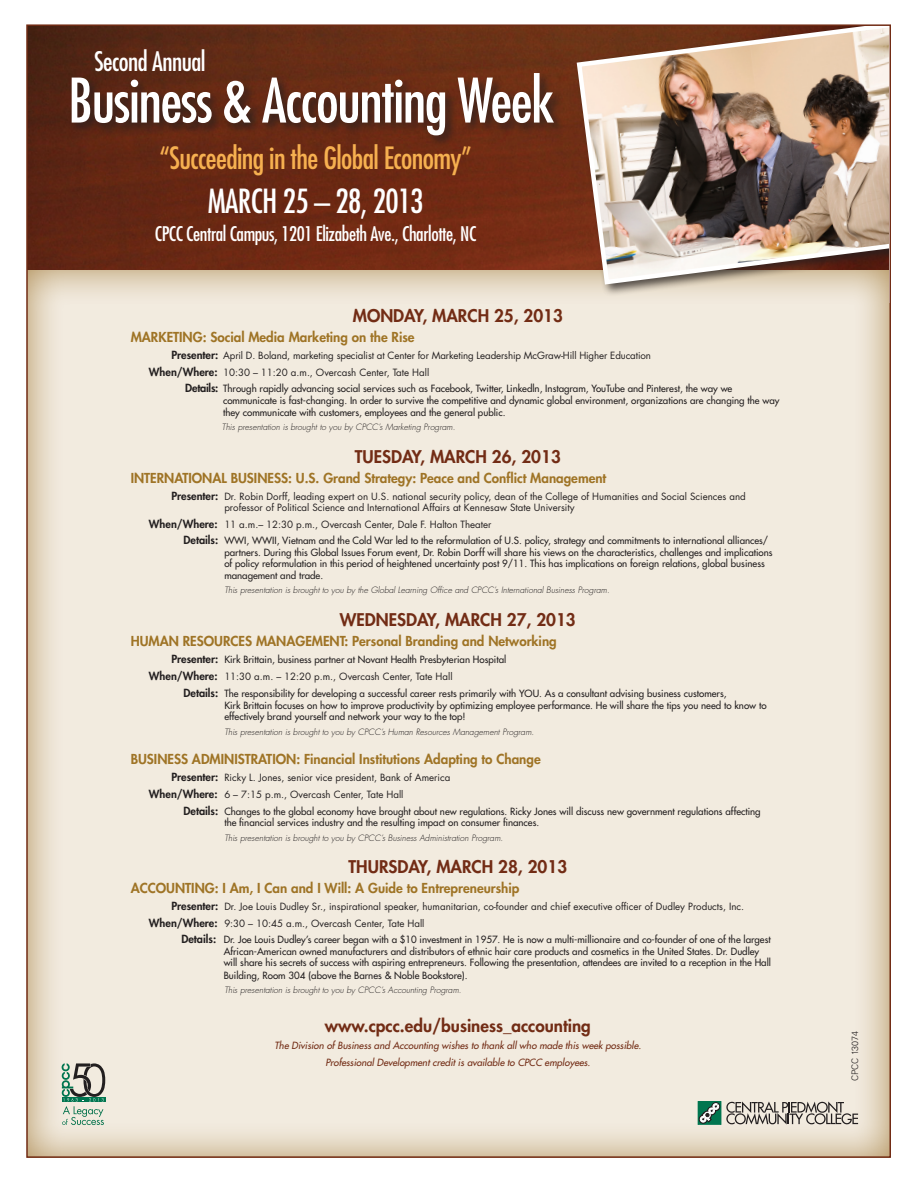
<style>
.page{position:relative;width:918px;height:1188px;background:#fff}
.page>*{position:absolute;margin:0;border:0;box-sizing:border-box;transform-origin:0 0}
.t1{font:condensed 59.7px "Futura Std";letter-spacing:-.02em;color:#fff}
.t2{font:condensed 32.4px "Futura Std";letter-spacing:-.02em;color:#fff}
.t3{font:condensed 29.85px "Futura Std";letter-spacing:-.02em;color:#f6b050}
.t4{font:condensed 26.25px "Futura Std";letter-spacing:-.02em;color:#fff}
.t5{font:condensed 19.65px "Futura Std";letter-spacing:-.02em;color:#fff}
.t6{font:800 17.1px "Futura Std";color:#722c15}
.t7{font:800 13.35px "Futura Std";color:#9f7426}
.t8{font:500 9.75px/11.7px "Futura Std";color:#231f20}
.t9{font:9.75px/11.7px "Futura Std";color:#231f20}
.t10{font:italic 500 9.75px "Futura Std";color:#722c15}
.t11{font:300 9px "Univers LT Std";color:#231f20}
.t12{font:italic 300 8.55px "Futura Std";color:#231f20}
.s1{font-weight:800;font-size:10.95px}
</style>
<div class="page">
<div style="left:23px;top:268px;width:867px;height:891px;background:#9f7426;opacity:.75"></div>
<img style="left:29px;top:27px;width:545px;height:243px">
<div style="left:69px;top:71px;width:496px;height:77px;background:#231f20;opacity:.75"></div>
<svg style="left:62px;top:1063px;width:43px;height:62px;background:#a2b3a4"></svg>
<div style="left:574px;top:18px;width:344px;height:279px;background:#231f20;opacity:.75"></div>
<img style="left:574px;top:27px;width:314px;height:260px">
<div style="left:890px;top:24px;width:28px;height:279px;background:#fff"></div>
<div style="left:536px;top:0;width:382px;height:24px;background:#fff"></div>
<svg style="left:726px;top:1102px;width:132px;height:23px;background:#b1aba3"></svg>
<div style="left:698px;top:1102px;width:23px;height:22px;border:1px solid #00754f"></div>
<div style="left:699px;top:1115px;width:8px;height:8px;border:1px solid #231f20;border-radius:50%"></div>
<div style="left:712px;top:1103px;width:8px;height:8px;border:1px solid #231f20;border-radius:50%"></div>
<svg style="left:700px;top:1104px;width:19px;height:18px"></svg>
<p class="t4" style="left:95px;top:46px;width:113px">Second Annual</p>
<p class="t1" style="left:68px;top:65px;width:488px">Business &amp; Accounting Week</p>
<p class="t3" style="left:160px;top:140px;width:313px">“Succeeding in the Global Economy”</p>
<p class="t2" style="left:208px;top:182px;width:217px">MARCH 25 – 28, 2013</p>
<p class="t5" style="left:155px;top:222px;width:323px">CPCC Central Campus, 1201 Elizabeth Ave., Charlotte, NC</p>
<p class="t6" style="left:353px;top:305px;width:212px">MONDAY, MARCH 25, 2013</p>
<p class="t7" style="left:131px;top:329px;width:285px">MARKETING: Social Media Marketing on the Rise</p>
<p class="t9" style="left:171px;top:350px;width:481px"><span class="s1">Presenter:</span> April D. Boland, marketing specialist at Center for Marketing Leadership McGraw-Hill Higher Education</p>
<p class="t9" style="left:149px;top:367px;width:282px"><span class="s1">When/Where:</span> 10:30 – 11:20 a.m., Overcash Center, Tate Hall</p>
<p class="t8" style="left:223px;top:382px;width:558px;text-indent:-38px"><span class="s1">Details:</span> Through rapidly advancing social services such as Facebook, Twitter, Linkedln, Instagram, YouTube and Pinterest, the way we communicate is fast-changing. In order to survive the competitive and dynamic global environment, organizations are changing the way they communicate with customers, employees and the general public.</p>
<p class="t12" style="left:222px;top:421px;width:235px">This presentation is brought to you by CPCC’s Marketing Program.</p>
<p class="t6" style="left:355px;top:445px;width:207px">TUESDAY, MARCH 26, 2013</p>
<p class="t7" style="left:131px;top:469px;width:477px">INTERNATIONAL BUSINESS: U.S. Grand Strategy: Peace and Conflict Management</p>
<p class="t9" style="left:224px;top:490px;width:523px;text-indent:-53px"><span class="s1">Presenter:</span> Dr. Robin Dorff, leading expert on U.S. national security policy, dean of the College of Humanities and Social Sciences and professor of Political Science and International Affairs at Kennesaw State University</p>
<p class="t9" style="left:149px;top:519px;width:344px"><span class="s1">When/Where:</span> 11 a.m.– 12:30 p.m., Overcash Center, Dale F. Halton Theater</p>
<p class="t8" style="left:224px;top:535px;width:550px;text-indent:-41px"><span class="s1">Details:</span> WWI, WWII, Vietnam and the Cold War led to the reformulation of U.S. policy, strategy and commitments to international alliances/ partners. During this Global Issues Forum event, Dr. Robin Dorff will share his views on the characteristics, challenges and implications of policy reformulation in this period of heightened uncertainty post 9/11. This has implications on foreign relations, global business management and trade.</p>
<p class="t12" style="left:224px;top:585px;width:387px">This presentation is brought to you by the Global Learning Office and CPCC’s International Business Program.</p>
<p class="t6" style="left:340px;top:609px;width:237px">WEDNESDAY, MARCH 27, 2013</p>
<p class="t7" style="left:131px;top:633px;width:428px">HUMAN RESOURCES MANAGEMENT: Personal Branding and Networking</p>
<p class="t8" style="left:171px;top:654px;width:336px"><span class="s1">Presenter:</span> Kirk Brittain, business partner at Novant Health Presbyterian Hospital</p>
<p class="t9" style="left:149px;top:671px;width:305px"><span class="s1">When/Where:</span> 11:30 a.m. – 12:20 p.m., Overcash Center, Tate Hall</p>
<p class="t8" style="left:224px;top:688px;width:544px;text-indent:-41px"><span class="s1">Details:</span> The responsibility for developing a successful career rests primarily with YOU. As a consultant advising business customers,<br>Kirk Brittain focuses on how to improve productivity by optimizing employee performance. He will share the tips you need to know to effectively brand yourself and network your way to the top!</p>
<p class="t12" style="left:224px;top:726px;width:311px">This presentation is brought to you by CPCC’s Human Resources Management Program.</p>
<p class="t7" style="left:131px;top:750px;width:412px">BUSINESS ADMINISTRATION: Financial Institutions Adapting to Change</p>
<p class="t9" style="left:171px;top:771px;width:280px"><span class="s1">Presenter:</span> Ricky L. Jones, senior vice president, Bank of America</p>
<p class="t9" style="left:149px;top:788px;width:256px"><span class="s1">When/Where:</span> 6 – 7:15 p.m., Overcash Center, Tate Hall</p>
<p class="t8" style="left:224px;top:805px;width:538px;text-indent:-41px"><span class="s1">Details:</span> Changes to the global economy have brought about new regulations. Ricky Jones will discuss new government regulations affecting the financial services industry and the resulting impact on consumer finances.</p>
<p class="t12" style="left:224px;top:832px;width:280px">This presentation is brought to you by CPCC’s Business Administration Program.</p>
<p class="t6" style="left:349px;top:856px;width:220px">THURSDAY, MARCH 28, 2013</p>
<p class="t7" style="left:131px;top:880px;width:390px">ACCOUNTING: I Am, I Can and I Will: A Guide to Entrepreneurship</p>
<p class="t9" style="left:171px;top:901px;width:574px"><span class="s1">Presenter:</span> Dr. Joe Louis Dudley Sr., inspirational speaker, humanitarian, co-founder and chief executive officer of Dudley Products, Inc.</p>
<p class="t9" style="left:149px;top:918px;width:277px"><span class="s1">When/Where:</span> 9:30 – 10:45 a.m., Overcash Center, Tate Hall</p>
<p class="t8" style="left:224px;top:934px;width:549px;text-indent:-42px"><span class="s1">Details:</span> Dr. Joe Louis Dudley’s career began with a $10 investment in 1957. He is now a multi-millionaire and co-founder of one of the largest African-American owned manufacturers and distributors of ethnic hair care products and cosmetics in the United States. Dr. Dudley will share his secrets of success with aspiring entrepreneurs. Following the presentation, attendees are invited to a reception in the Hall Building, Room 304 (above the Barnes &amp; Noble Bookstore).</p>
<p class="t12" style="left:224px;top:984px;width:239px">This presentation is brought to you by CPCC’s Accounting Program.</p>
<p class="t6" style="left:325px;top:1014px;width:267px">www.cpcc.edu/business_accounting</p>
<p class="t10" style="left:275px;top:1039px;width:368px">The Division of Business and Accounting wishes to thank all who made this week possible.</p>
<p class="t10" style="left:325px;top:1056px;width:267px">Professional Development credit is available to CPCC employees.</p>
<p class="t11" style="left:850px;top:1081px;width:52px;rotate:-90deg">CPCC 13074</p>
</div>
